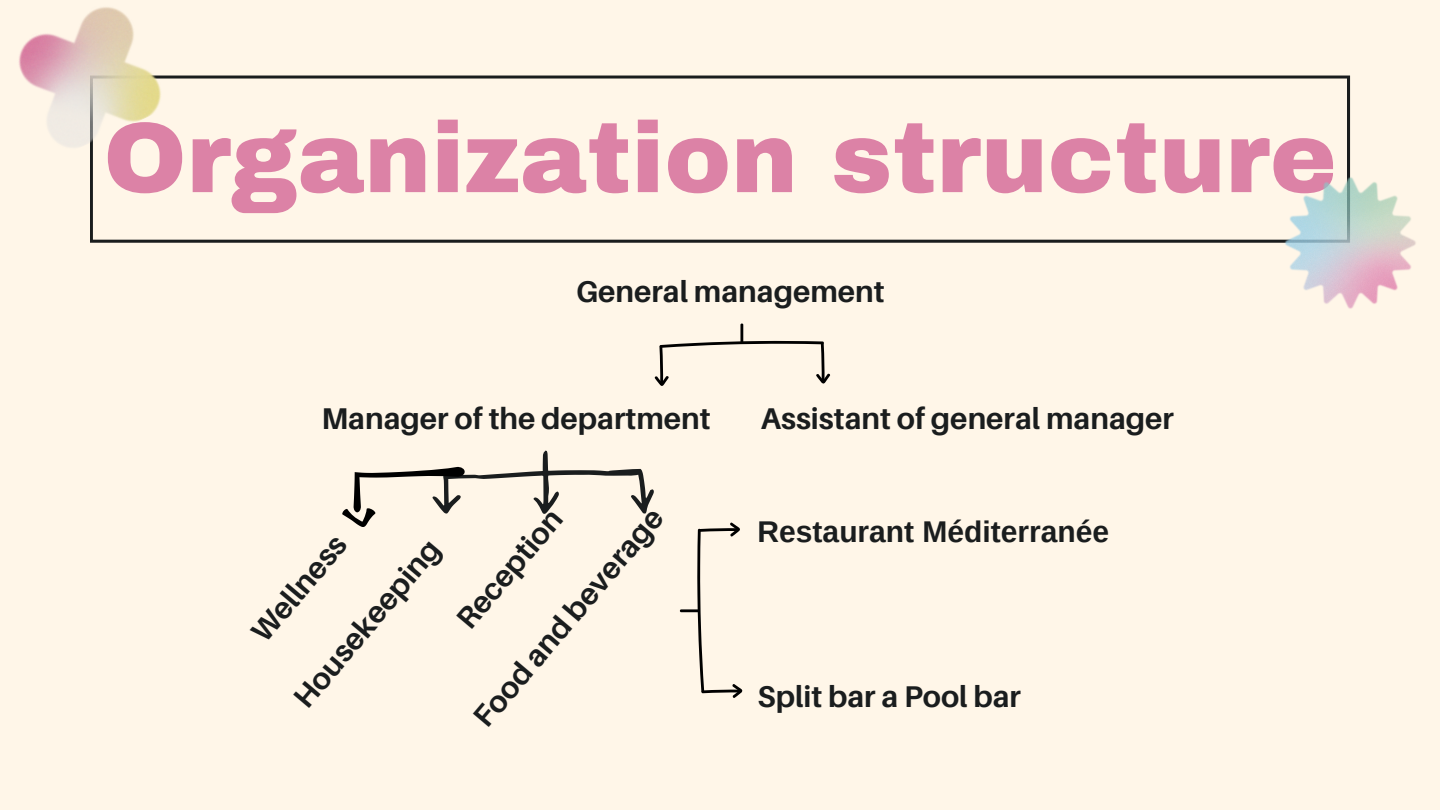
<style>
.page{position:relative;width:1440px;height:810px;background:#fff6e8}
.page>*{position:absolute;margin:0;border:0;box-sizing:border-box;transform-origin:0 0}
.t1{font:900 100px "Archivo";color:#dc82a6}
.t2{font:700 30px "Aileron";color:#1a1d1e}
.t3{font:700 30px "Arimo";color:#1a1d1e}
</style>
<div class="page">
<svg style="left:90px;top:76px;width:1260px;height:167px"></svg>
<img style="left:1284px;top:176px;width:132px;height:133px">
<img style="left:18px;top:7px;width:153px;height:150px">
<svg style="left:654px;top:323px;width:177px;height:63px"></svg>
<svg style="left:679px;top:522px;width:63px;height:176px"></svg>
<svg style="left:342px;top:451px;width:312px;height:76px"></svg>
<p class="t1" style="left:103px;top:104px;width:1235px">Organization structure</p>
<p class="t2" style="left:576px;top:272px;width:310px">General management</p>
<p class="t2" style="left:321px;top:400px;width:391px">Manager of the department</p>
<p class="t2" style="left:761px;top:400px;width:415px">Assistant of general manager</p>
<p class="t2" style="left:243px;top:626px;width:131px;rotate:-50deg">Wellness</p>
<p class="t2" style="left:286px;top:691px;width:210px;rotate:-50deg">Housekeeping</p>
<p class="t2" style="left:465px;top:711px;width:277px;rotate:-50deg">Food and beverage</p>
<p class="t2" style="left:448px;top:612px;width:148px;rotate:-50deg">Reception</p>
<p class="t3" style="left:758px;top:515px;width:353px">Restaurant Méditerranée</p>
<p class="t2" style="left:758px;top:678px;width:265px">Split bar a Pool bar</p>
</div>
